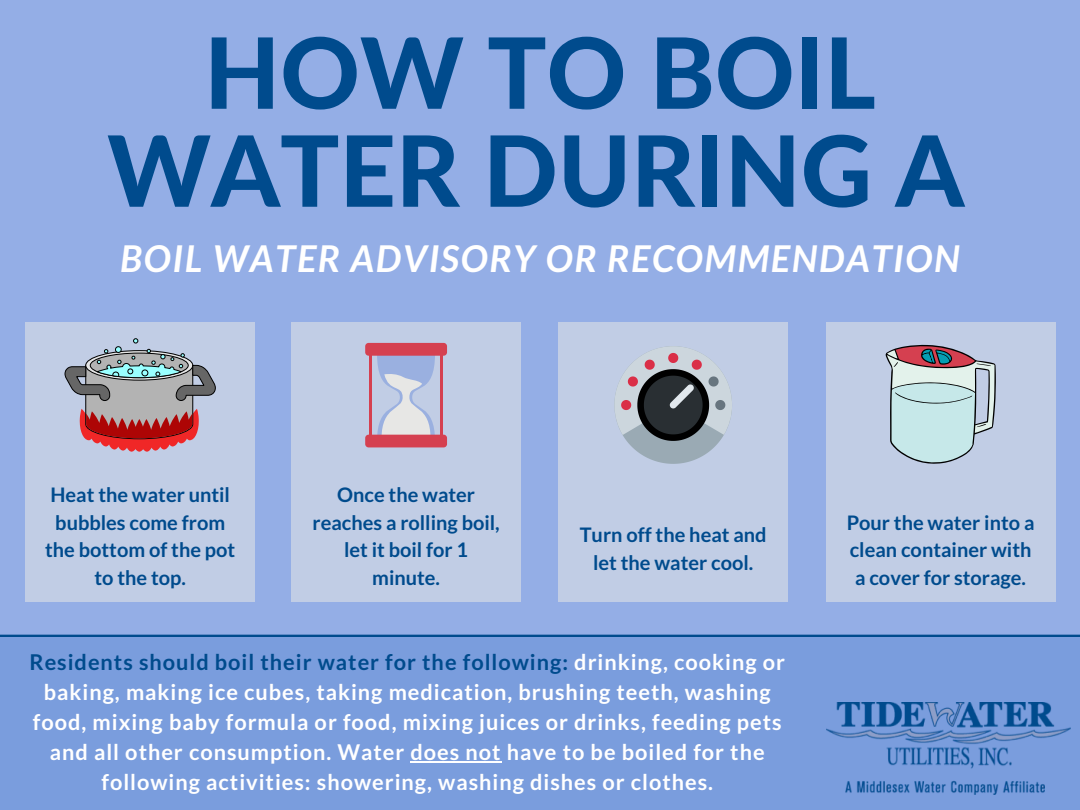
<style>
.page{position:relative;width:1080px;height:810px;background:#94aee6}
.page>*{position:absolute;margin:0;border:0;box-sizing:border-box;transform-origin:0 0}
.t1{font:800 98.31px/98px "Lato Latin";color:#004b8d;text-align:center}
.t2{font:italic 700 36.88px "Lato";letter-spacing:.045em;color:#fff}
.t3{font:700 21.75px/30px "Lato";letter-spacing:.045em;color:#fff;text-align:center}
.t4{font:700 20px/27.6px "Lato";color:#004b8d;text-align:center}
.s1{color:#004b8d}
</style>
<div class="page">
<div style="left:26px;top:322px;width:229px;height:279px;background:#c1cde5"></div>
<div style="left:292px;top:322px;width:229px;height:279px;background:#c1cde5"></div>
<div style="left:559px;top:322px;width:229px;height:279px;background:#c1cde5"></div>
<div style="left:826px;top:322px;width:229px;height:279px;background:#c1cde5"></div>
<svg style="left:64px;top:338px;width:152px;height:114px"></svg>
<hr style="left:369px;top:354px;width:3px;height:83px;background:#d54050">
<hr style="left:440px;top:354px;width:3px;height:83px;background:#d54050">
<svg style="left:377px;top:356px;width:58px;height:79px"></svg>
<div style="left:365px;top:343px;width:82px;height:13px;background:#d54050;border-radius:3px"></div>
<div style="left:365px;top:435px;width:82px;height:12px;background:#d54050;border-radius:3px"></div>
<svg style="left:614px;top:346px;width:118px;height:118px"></svg>
<svg style="left:886px;top:345px;width:110px;height:119px"></svg>
<div style="left:0;top:636px;width:1080px;height:174px;background:#7a9ddd"></div>
<hr style="left:0;top:635px;width:1080px;height:2px;background:#004b8d">
<img style="left:826px;top:702px;width:245px;height:92px">
<hr style="left:410px;top:761px;width:92px;height:2px;background:#fff">
<p class="t1" style="left:107px;top:30px;width:859px">HOW TO BOIL<br>WATER DURING A</p>
<p class="t2" style="left:120px;top:236px;width:841px">BOIL WATER ADVISORY OR RECOMMENDATION</p>
<p class="t4" style="left:45px;top:481px;width:192px">Heat the water until bubbles come from the bottom of the pot to the top.</p>
<p class="t4" style="left:313px;top:481px;width:189px">Once the water reaches a rolling boil, let it boil for 1 minute.</p>
<p class="t4" style="left:580px;top:521px;width:188px">Turn off the heat and let the water cool.</p>
<p class="t3" style="left:29px;top:646px;width:757px"><span class="s1">Residents should boil their water for the following:</span> drinking, cooking or baking, making ice cubes, taking medication, brushing teeth, washing food, mixing baby formula or food, mixing juices or drinks, feeding pets and all other consumption. Water does not have to be boiled for the following activities: showering, washing dishes or clothes.</p>
<p class="t4" style="left:847px;top:508px;width:189px;text-align:left">Pour the water into a clean container with a cover for storage.</p>
</div>
